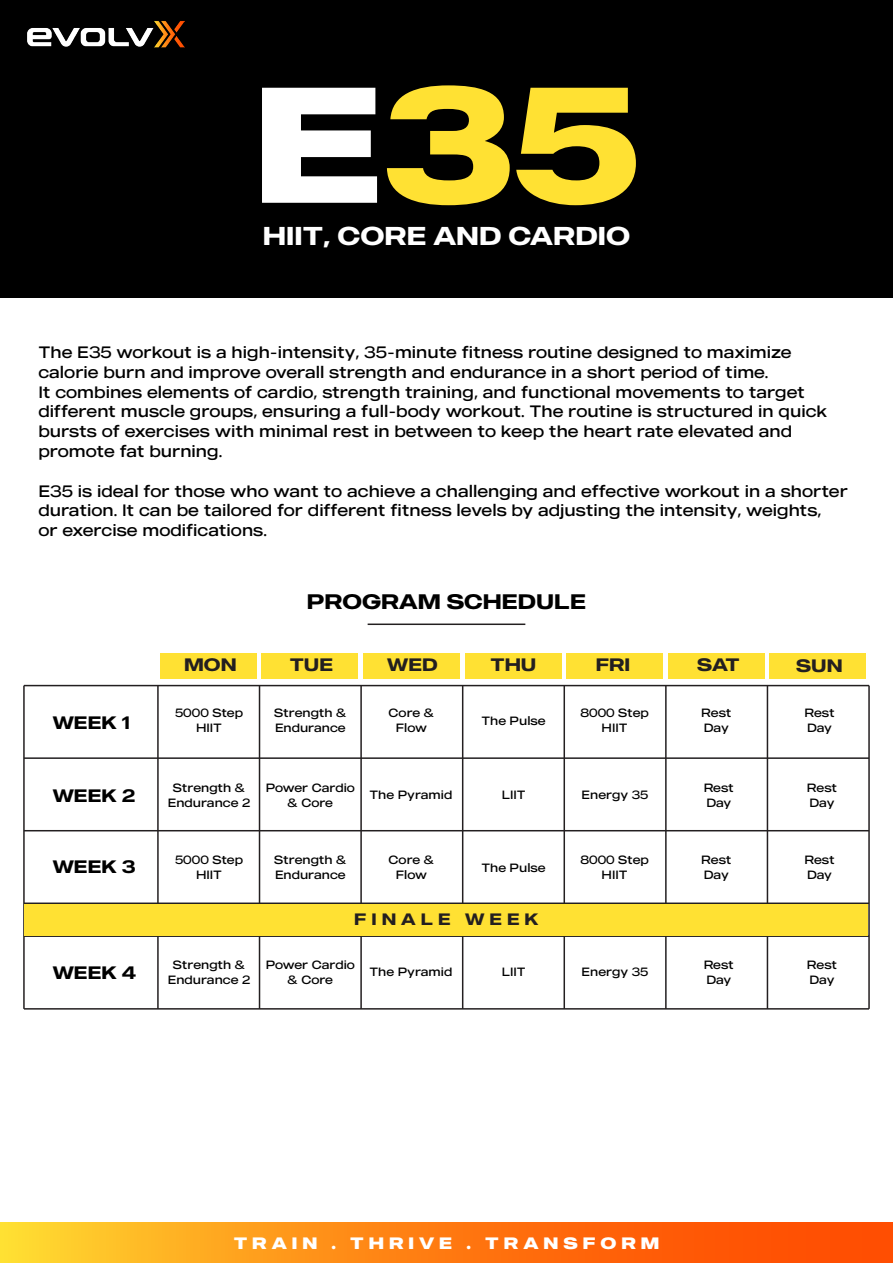
<style>
.page{position:relative;width:893px;height:1263px;background:#fff}
.page>*{position:absolute;margin:0;border:0;box-sizing:border-box;transform-origin:0 0}
.t1{font:700 164.4px "MADE Outer Sans";color:#ffe133}
.t2{font:500 25.8px "MADE Outer Sans";color:#fff}
.t3{font:500 21px "MADE Outer Sans";color:#000}
.t4{font:500 18px "MADE Outer Sans";color:#231f20}
.t5{font:500 18px "MADE Outer Sans";color:#000}
.t6{font:300 16.5px/19.8px "MADE Outer Sans";color:#000}
.t7{font:700 16.5px "MADE Outer Sans";letter-spacing:.3em;color:#fff}
.t8{font:500 16.5px "MADE Outer Sans";letter-spacing:.3em;color:#231f20}
.t9{font:300 12px/15px "MADE Outer Sans";color:#000;text-align:center}
.s1{color:#fff}
</style>
<div class="page">
<div style="left:0;top:0;width:893px;height:298px;background:#000"></div>
<img style="left:28px;top:21px;width:156px;height:27px">
<svg style="left:0;top:1222px;width:893px;height:41px;background:#ff8313"></svg>
<div style="left:160px;top:653px;width:97px;height:25px;background:#ffe133"></div>
<div style="left:262px;top:653px;width:96px;height:25px;background:#ffe133"></div>
<div style="left:363px;top:653px;width:97px;height:25px;background:#ffe133"></div>
<div style="left:465px;top:653px;width:97px;height:25px;background:#ffe133"></div>
<div style="left:566px;top:653px;width:97px;height:25px;background:#ffe133"></div>
<div style="left:668px;top:653px;width:96px;height:25px;background:#ffe133"></div>
<div style="left:769px;top:653px;width:96px;height:25px;background:#ffe133"></div>
<hr style="left:24px;top:685px;width:845px;height:1px;background:#231f20">
<hr style="left:24px;top:757px;width:845px;height:2px;background:#231f20">
<hr style="left:24px;top:830px;width:845px;height:1px;background:#231f20">
<hr style="left:24px;top:902px;width:845px;height:2px;background:#231f20">
<hr style="left:24px;top:935px;width:845px;height:2px;background:#231f20">
<hr style="left:157px;top:686px;width:2px;height:323px;background:#231f20">
<hr style="left:23px;top:686px;width:2px;height:323px;background:#231f20">
<hr style="left:259px;top:686px;width:1px;height:323px;background:#231f20">
<hr style="left:360px;top:686px;width:2px;height:323px;background:#231f20">
<hr style="left:462px;top:686px;width:1px;height:323px;background:#231f20">
<hr style="left:563px;top:686px;width:2px;height:323px;background:#231f20">
<hr style="left:665px;top:686px;width:2px;height:323px;background:#231f20">
<hr style="left:767px;top:686px;width:1px;height:323px;background:#231f20">
<hr style="left:868px;top:686px;width:2px;height:323px;background:#231f20">
<hr style="left:24px;top:1008px;width:845px;height:1px;background:#231f20">
<hr style="left:368px;top:623px;width:157px;height:2px;background:#231f20">
<div style="left:25px;top:904px;width:843px;height:31px;background:#ffe133"></div>
<h1 class="t1" style="left:254px;top:36px;width:387px"><span class="s1">E</span>35</h1>
<h2 class="t2" style="left:263px;top:219px;width:369px">HIIT, CORE AND CARDIO</h2>
<p class="t6" style="left:38px;top:342px;width:790px">The E35 workout is a high-intensity, 35-minute fitness routine designed to maximize calorie burn and improve overall strength and endurance in a short period of time.<br>It combines elements of cardio, strength training, and functional movements to target different muscle groups, ensuring a full-body workout. The routine is structured in quick bursts of exercises with minimal rest in between to keep the heart rate elevated and promote fat burning.</p>
<p class="t6" style="left:38px;top:480px;width:811px">E35 is ideal for those who want to achieve a challenging and effective workout in a shorter duration. It can be tailored for different fitness levels by adjusting the intensity, weights,<br>or exercise modifications.</p>
<p class="t3" style="left:307px;top:589px;width:281px">PROGRAM SCHEDULE</p>
<p class="t4" style="left:184px;top:653px;width:54px">MON</p>
<p class="t4" style="left:290px;top:653px;width:45px">TUE</p>
<p class="t4" style="left:387px;top:653px;width:52px">WED</p>
<p class="t4" style="left:490px;top:653px;width:48px">THU</p>
<p class="t4" style="left:596px;top:653px;width:36px">FRI</p>
<p class="t4" style="left:697px;top:653px;width:44px">SAT</p>
<p class="t4" style="left:796px;top:654px;width:48px">SUN</p>
<p class="t5" style="left:53px;top:711px;width:79px">WEEK 1</p>
<p class="t9" style="left:175px;top:705px;width:69px">5000 Step<br>HIIT</p>
<p class="t9" style="left:274px;top:705px;width:74px;text-align:left">Strength &amp;<br>Endurance</p>
<p class="t9" style="left:389px;top:705px;width:47px">Core &amp;<br>Flow</p>
<p class="t9" style="left:481px;top:713px;width:66px">The Pulse</p>
<p class="t9" style="left:580px;top:705px;width:70px">8000 Step<br>HIIT</p>
<p class="t9" style="left:701px;top:705px;width:32px;text-align:left">Rest<br>Day</p>
<p class="t9" style="left:804px;top:705px;width:32px;text-align:left">Rest<br>Day</p>
<p class="t5" style="left:53px;top:784px;width:84px">WEEK 2</p>
<p class="t9" style="left:168px;top:779px;width:84px">Strength &amp;<br>Endurance 2</p>
<p class="t9" style="left:266px;top:779px;width:91px">Power Cardio &amp; Core</p>
<p class="t9" style="left:582px;top:787px;width:68px">Energy 35</p>
<p class="t9" style="left:369px;top:787px;width:84px">The Pyramid</p>
<p class="t9" style="left:502px;top:787px;width:25px">LIIT</p>
<p class="t9" style="left:704px;top:779px;width:32px;text-align:left">Rest<br>Day</p>
<p class="t9" style="left:807px;top:779px;width:32px;text-align:left">Rest<br>Day</p>
<p class="t5" style="left:53px;top:855px;width:84px">WEEK 3</p>
<p class="t9" style="left:175px;top:852px;width:69px">5000 Step<br>HIIT</p>
<p class="t9" style="left:274px;top:852px;width:74px;text-align:left">Strength &amp;<br>Endurance</p>
<p class="t9" style="left:389px;top:852px;width:47px">Core &amp;<br>Flow</p>
<p class="t9" style="left:481px;top:860px;width:66px">The Pulse</p>
<p class="t9" style="left:580px;top:852px;width:70px">8000 Step<br>HIIT</p>
<p class="t9" style="left:701px;top:852px;width:32px;text-align:left">Rest<br>Day</p>
<p class="t9" style="left:804px;top:852px;width:32px;text-align:left">Rest<br>Day</p>
<p class="t8" style="left:354px;top:909px;width:186px">FINALE WEEK</p>
<p class="t5" style="left:53px;top:961px;width:85px">WEEK 4</p>
<p class="t9" style="left:266px;top:956px;width:91px">Power Cardio &amp; Core</p>
<p class="t9" style="left:369px;top:964px;width:84px">The Pyramid</p>
<p class="t9" style="left:582px;top:964px;width:68px">Energy 35</p>
<p class="t9" style="left:168px;top:956px;width:84px">Strength &amp;<br>Endurance 2</p>
<p class="t9" style="left:704px;top:956px;width:32px;text-align:left">Rest<br>Day</p>
<p class="t9" style="left:807px;top:956px;width:32px;text-align:left">Rest<br>Day</p>
<p class="t9" style="left:502px;top:964px;width:25px">LIIT</p>
<p class="t7" style="left:234px;top:1232px;width:427px">TRAIN . THRIVE . TRANSFORM</p>
</div>
